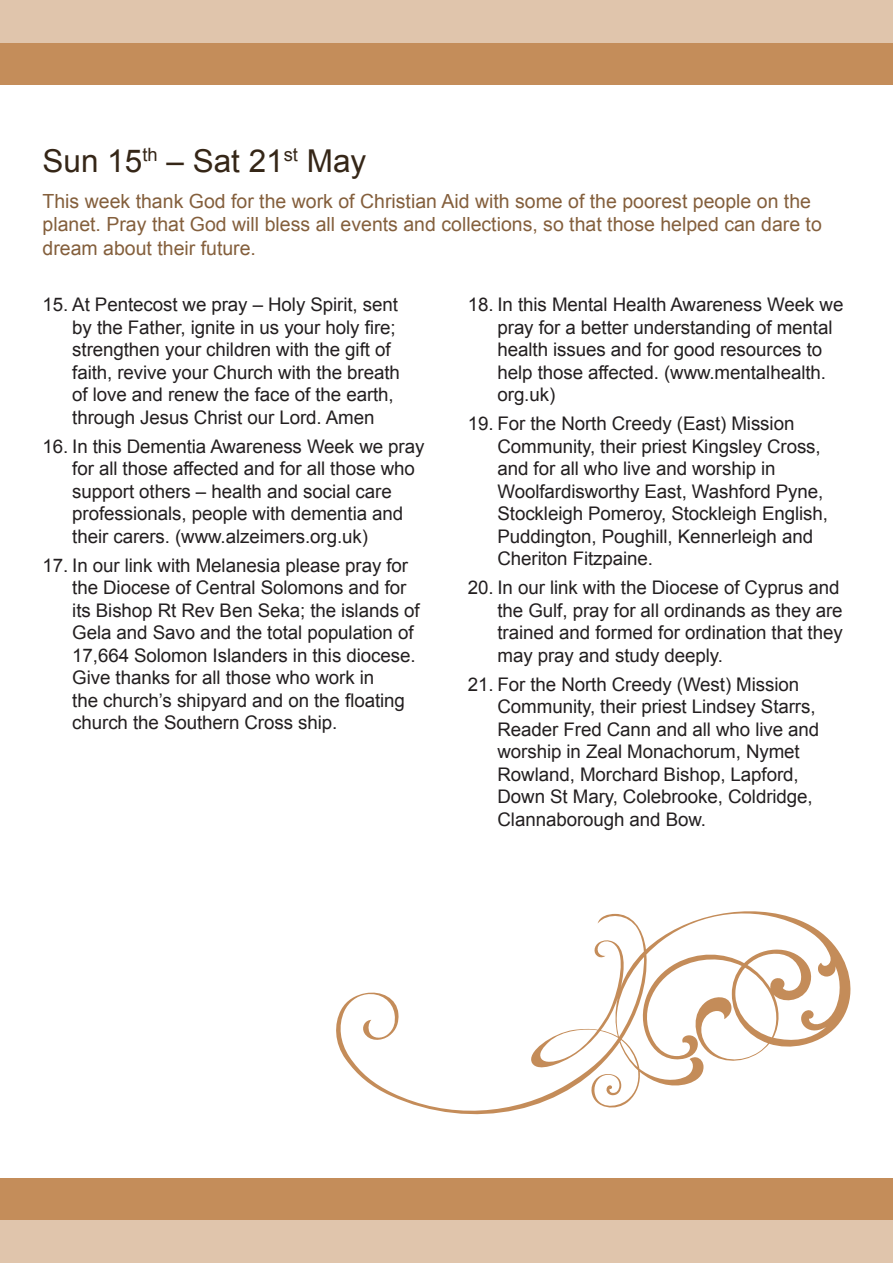
<style>
.page{position:relative;width:893px;height:1263px;background:#fff}
.page>*{position:absolute;margin:0;border:0;box-sizing:border-box;transform-origin:0 0}
.t1{font:31.5px "Arial";color:#352617}
.t2{font:19.5px/23.4px "Arial";color:#845f3c}
.t3{font:18.75px/22.5px "Arial";letter-spacing:-.005em;color:#231f20}
</style>
<div class="page">
<div style="left:0;top:43px;width:893px;height:42px;background:#c48d5a"></div>
<div style="left:0;top:0;width:893px;height:43px;background:#e0c5ac"></div>
<div style="left:0;top:1178px;width:893px;height:42px;background:#c48d5a"></div>
<div style="left:0;top:1220px;width:893px;height:43px;background:#e0c5ac"></div>
<svg style="left:336px;top:911px;width:515px;height:204px"></svg>
<svg style="left:538px;top:957px;width:106px;height:110px"></svg>
<svg style="left:735px;top:951px;width:68px;height:86px"></svg>
<h1 class="t1" style="left:43px;top:139px;width:325px">Sun 15<sup>th</sup> – Sat 21<sup>st</sup> May</h1>
<p class="t2" style="left:43px;top:189px;width:781px">This week thank God for the work of Christian Aid with some of the poorest people on the planet. Pray that God will bless all events and collections, so that those helped can dare to dream about their future.</p>
<p class="t3" style="left:72px;top:293px;width:329px;text-indent:-30px">15. At Pentecost we pray – Holy Spirit, sent by the Father, ignite in us your holy fire; strengthen your children with the gift of faith, revive your Church with the breath of love and renew the face of the earth, through Jesus Christ our Lord. Amen</p>
<p class="t3" style="left:72px;top:435px;width:354px;text-indent:-30px">16. In this Dementia Awareness Week we pray for all those affected and for all those who support others – health and social care professionals, people with dementia and their carers. (www.alzeimers.org.uk)</p>
<p class="t3" style="left:72px;top:554px;width:349px;text-indent:-30px">17. In our link with Melanesia please pray for the Diocese of Central Solomons and for its Bishop Rt Rev Ben Seka; the islands of Gela and Savo and the total population of 17,664 Solomon Islanders in this diocese.<br>Give thanks for all those who work in<br>the church’s shipyard and on the floating church the Southern Cross ship.</p>
<p class="t3" style="left:497px;top:293px;width:347px;text-indent:-30px">18. In this Mental Health Awareness Week we pray for a better understanding of mental health issues and for good resources to help those affected. (www.mentalhealth. org.uk)</p>
<p class="t3" style="left:497px;top:412px;width:332px;text-indent:-30px">19. For the North Creedy (East) Mission Community, their priest Kingsley Cross, and for all who live and worship in Woolfardisworthy East, Washford Pyne, Stockleigh Pomeroy, Stockleigh English, Puddington, Poughill, Kennerleigh and Cheriton Fitzpaine.</p>
<p class="t3" style="left:497px;top:576px;width:347px;text-indent:-30px">20. In our link with the Diocese of Cyprus and the Gulf, pray for all ordinands as they are trained and formed for ordination that they may pray and study deeply.</p>
<p class="t3" style="left:497px;top:672px;width:323px;text-indent:-30px">21. For the North Creedy (West) Mission Community, their priest Lindsey Starrs, Reader Fred Cann and all who live and worship in Zeal Monachorum, Nymet Rowland, Morchard Bishop, Lapford, Down St Mary, Colebrooke, Coldridge, Clannaborough and Bow.</p>
</div>
